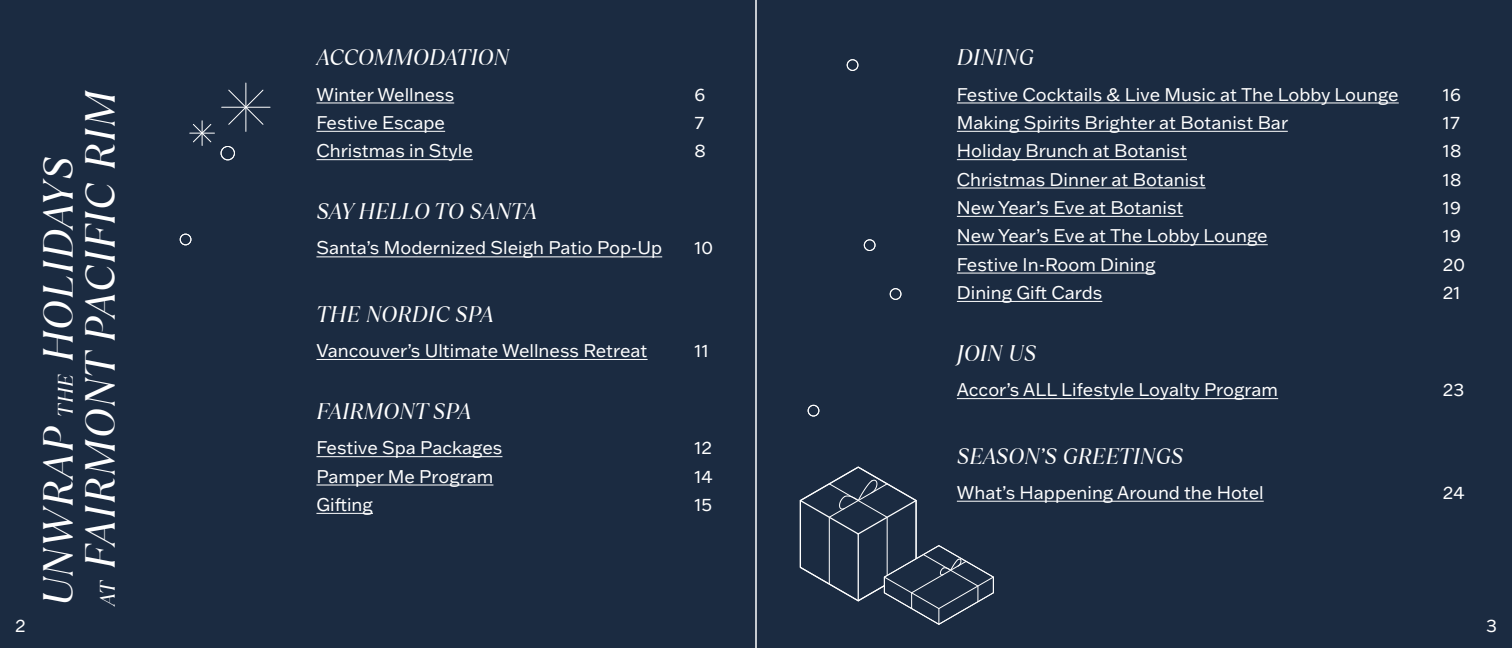
<style>
.page{position:relative;width:1512px;height:648px;background:#1b2b41}
.page>*{position:absolute;margin:0;border:0;box-sizing:border-box;transform-origin:0 0}
.t1{font:italic 42px/42px "TT Ramillas";letter-spacing:.025em;color:#fff}
.t2{font:italic 22.5px "TT Ramillas";color:#fff}
.t3{font:18px "Franklin Gothic ATF";color:#fff}
.s1{font-size:21px}
</style>
<div class="page">
<hr style="left:755px;top:0;width:2px;height:648px;background:#fff">
<hr style="left:316px;top:103px;width:138px;height:1px;background:#fff">
<hr style="left:316px;top:131px;width:129px;height:1px;background:#fff">
<hr style="left:316px;top:159px;width:157px;height:1px;background:#fff">
<hr style="left:316px;top:257px;width:346px;height:1px;background:#fff">
<hr style="left:316px;top:359px;width:332px;height:1px;background:#fff">
<hr style="left:316px;top:456px;width:186px;height:1px;background:#fff">
<hr style="left:316px;top:485px;width:177px;height:1px;background:#fff">
<hr style="left:316px;top:513px;width:57px;height:1px;background:#fff">
<hr style="left:957px;top:103px;width:442px;height:1px;background:#fff">
<hr style="left:957px;top:131px;width:331px;height:1px;background:#fff">
<hr style="left:957px;top:159px;width:230px;height:1px;background:#fff">
<hr style="left:957px;top:188px;width:249px;height:1px;background:#fff">
<hr style="left:957px;top:216px;width:226px;height:1px;background:#fff">
<hr style="left:957px;top:244px;width:311px;height:1px;background:#fff">
<hr style="left:957px;top:273px;width:199px;height:1px;background:#fff">
<hr style="left:957px;top:301px;width:145px;height:1px;background:#fff">
<hr style="left:957px;top:398px;width:321px;height:1px;background:#fff">
<hr style="left:957px;top:501px;width:307px;height:1px;background:#fff">
<svg style="left:799px;top:466px;width:196px;height:159px"></svg>
<hr style="left:245px;top:83px;width:1px;height:48px;background:#fff">
<hr style="left:222px;top:107px;width:48px;height:1px;background:#fff">
<svg style="left:228px;top:89px;width:36px;height:36px"></svg>
<svg style="left:190px;top:121px;width:24px;height:24px"></svg>
<div style="left:221px;top:146px;width:14px;height:14px;border:1px solid #fff;border-radius:50%"></div>
<div style="left:180px;top:234px;width:11px;height:11px;border:1px solid #fff;border-radius:50%"></div>
<div style="left:808px;top:405px;width:11px;height:11px;border:1px solid #fff;border-radius:50%"></div>
<div style="left:890px;top:289px;width:11px;height:10px;border:1px solid #fff;border-radius:50%"></div>
<div style="left:890px;top:289px;width:11px;height:11px;border:1px solid #fff;border-radius:50%"></div>
<div style="left:847px;top:60px;width:11px;height:11px;border:1px solid #fff;border-radius:50%"></div>
<div style="left:864px;top:240px;width:11px;height:11px;border:1px solid #fff;border-radius:50%"></div>
<h1 class="t1" style="left:37px;top:606px;width:518px;rotate:-90deg">UNWRAP <span class="s1">THE</span> HOLIDAYS<br><span class="s1">AT</span> FAIRMONT PACIFIC RIM</h1>
<p class="t2" style="left:316px;top:45px;width:194px">ACCOMMODATION</p>
<p class="t3" style="left:316px;top:82px;width:139px">Winter Wellness</p>
<p class="t3" style="left:694px;top:82px;width:12px">6</p>
<p class="t3" style="left:316px;top:110px;width:130px">Festive Escape</p>
<p class="t3" style="left:694px;top:110px;width:11px">7</p>
<p class="t3" style="left:316px;top:139px;width:158px">Christmas in Style</p>
<p class="t3" style="left:694px;top:139px;width:13px">8</p>
<p class="t2" style="left:316px;top:198px;width:222px">SAY HELLO TO SANTA</p>
<p class="t3" style="left:316px;top:236px;width:347px">Santa’s Modernized Sleigh Patio Pop-Up</p>
<p class="t3" style="left:694px;top:236px;width:20px">10</p>
<p class="t2" style="left:316px;top:301px;width:179px">THE NORDIC SPA</p>
<p class="t3" style="left:316px;top:339px;width:333px">Vancouver’s Ultimate Wellness Retreat</p>
<p class="t3" style="left:694px;top:339px;width:16px">11</p>
<p class="t2" style="left:316px;top:398px;width:156px">FAIRMONT SPA</p>
<p class="t3" style="left:316px;top:436px;width:188px">Festive Spa Packages</p>
<p class="t3" style="left:694px;top:436px;width:19px">12</p>
<p class="t3" style="left:316px;top:464px;width:179px">Pamper Me Program</p>
<p class="t3" style="left:694px;top:464px;width:20px">14</p>
<p class="t3" style="left:316px;top:493px;width:58px">Gifting</p>
<p class="t3" style="left:694px;top:493px;width:19px">15</p>
<p class="t2" style="left:957px;top:45px;width:78px">DINING</p>
<p class="t3" style="left:957px;top:82px;width:443px">Festive Cocktails &amp; Live Music at The Lobby Lounge</p>
<p class="t3" style="left:1443px;top:82px;width:20px">16</p>
<p class="t3" style="left:957px;top:110px;width:333px">Making Spirits Brighter at Botanist Bar</p>
<p class="t3" style="left:1443px;top:110px;width:18px">17</p>
<p class="t3" style="left:957px;top:139px;width:232px">Holiday Brunch at Botanist</p>
<p class="t3" style="left:1443px;top:139px;width:20px">18</p>
<p class="t3" style="left:957px;top:167px;width:250px">Christmas Dinner at Botanist</p>
<p class="t3" style="left:1443px;top:167px;width:20px">18</p>
<p class="t3" style="left:957px;top:196px;width:228px">New Year’s Eve at Botanist</p>
<p class="t3" style="left:1443px;top:196px;width:20px">19</p>
<p class="t3" style="left:957px;top:224px;width:312px">New Year’s Eve at The Lobby Lounge</p>
<p class="t3" style="left:1443px;top:224px;width:20px">19</p>
<p class="t3" style="left:957px;top:252px;width:200px">Festive In-Room Dining</p>
<p class="t3" style="left:1443px;top:252px;width:24px">20</p>
<p class="t3" style="left:957px;top:281px;width:147px">Dining Gift Cards</p>
<p class="t3" style="left:1443px;top:281px;width:19px">21</p>
<p class="t2" style="left:957px;top:340px;width:81px">JOIN US</p>
<p class="t3" style="left:957px;top:378px;width:323px">Accor’s ALL Lifestyle Loyalty Program</p>
<p class="t3" style="left:1443px;top:378px;width:23px">23</p>
<p class="t2" style="left:957px;top:443px;width:228px">SEASON’S GREETINGS</p>
<p class="t3" style="left:957px;top:480px;width:308px">What’s Happening Around the Hotel</p>
<p class="t3" style="left:1443px;top:480px;width:23px">24</p>
<p class="t3" style="left:15px;top:614px;width:12px">2</p>
<p class="t3" style="left:1486px;top:614px;width:12px">3</p>
</div>
